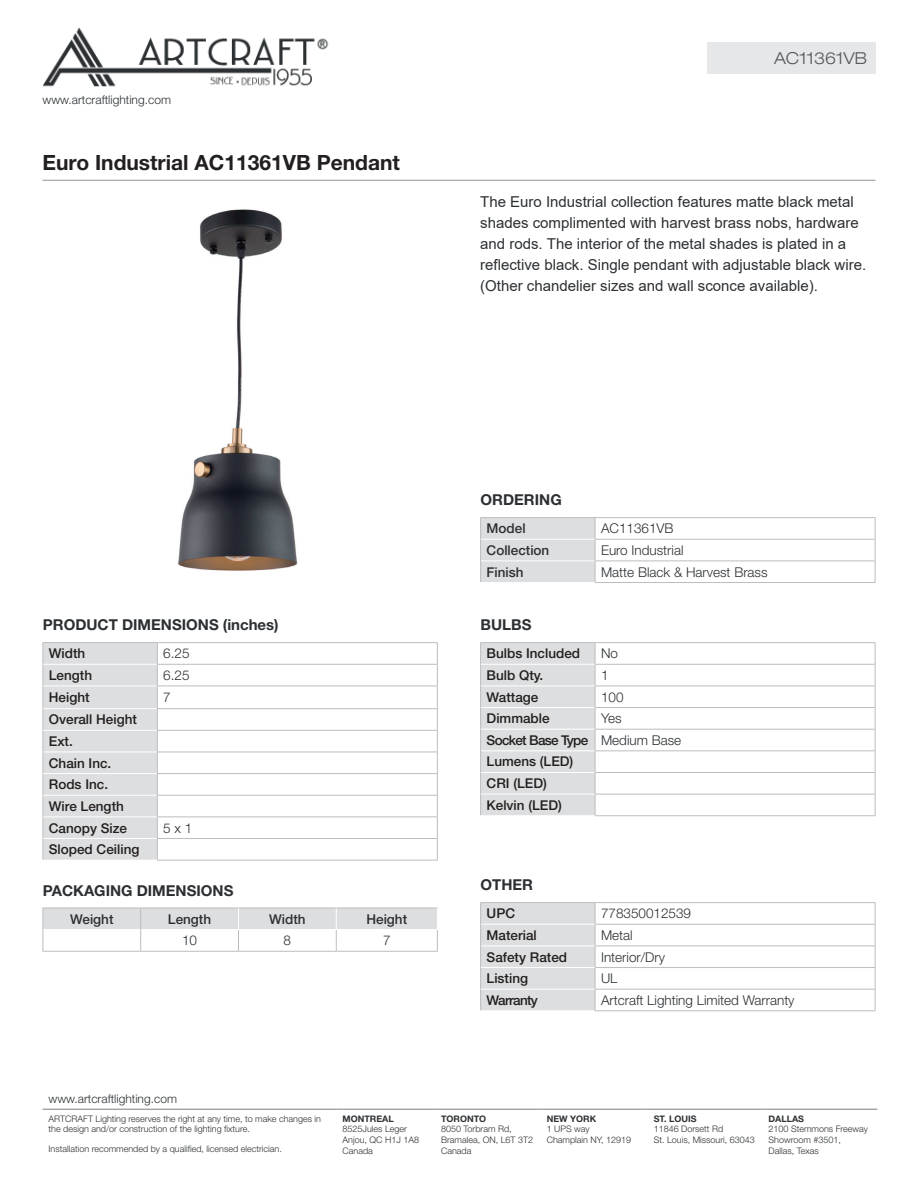
<style>
.page{position:relative;width:918px;height:1188px;background:#fff}
.page>*{position:absolute;margin:0;border:0;box-sizing:border-box;transform-origin:0 0}
.t1{font:700 21px "Helvetica Neue LT Std";color:#231f20}
.t2{font:300 expanded 16.5px "Helvetica Neue LT Std";color:#57585a}
.t3{font:15px/21px "Arial";color:#2c3033}
.t4{font:700 15px "Helvetica Neue LT Std";color:#2c3033}
.t5{font:500 13.5px/21.6px "Helvetica Neue LT Std";color:#231f20}
.t6{font:300 13.5px "Helvetica Neue LT Std";color:#2c3033}
.t7{font:500 13.5px "Helvetica Neue LT Std";color:#2c3033}
.t8{font:500 13.5px "Helvetica Neue LT Std";letter-spacing:-.05em;color:#231f20}
.t9{font:300 12px "Helvetica Neue LT Std";color:#2c3033}
.t10{font:300 9px/10.8px "Helvetica Neue LT Std";color:#2c3033}
.t11{font:700 9px "Helvetica Neue LT Std";color:#2c3033}
.s1{font-weight:300;color:#2c3033}
</style>
<div class="page">
<img style="left:43px;top:27px;width:286px;height:60px">
<hr style="left:43px;top:1109px;width:294px;height:1px;background:#7e7c7f">
<hr style="left:337px;top:1109px;width:98px;height:1px;background:#7e7c7f">
<hr style="left:435px;top:1109px;width:106px;height:1px;background:#7e7c7f">
<hr style="left:541px;top:1109px;width:107px;height:1px;background:#7e7c7f">
<hr style="left:648px;top:1109px;width:115px;height:1px;background:#7e7c7f">
<hr style="left:763px;top:1109px;width:114px;height:1px;background:#7e7c7f">
<hr style="left:43px;top:180px;width:832px;height:1px;background:#939598">
<div style="left:707px;top:43px;width:168px;height:31px;background:#e6e7e9"></div>
<img style="left:178px;top:209px;width:120px;height:362px">
<hr style="left:43px;top:642px;width:114px;height:1px;background:#bcbdc0">
<hr style="left:157px;top:642px;width:281px;height:1px;background:#bcbdc0">
<hr style="left:157px;top:664px;width:281px;height:1px;background:#bcbdc0">
<hr style="left:157px;top:686px;width:281px;height:1px;background:#bcbdc0">
<hr style="left:157px;top:708px;width:281px;height:1px;background:#bcbdc0">
<hr style="left:157px;top:730px;width:281px;height:1px;background:#bcbdc0">
<hr style="left:157px;top:752px;width:281px;height:1px;background:#bcbdc0">
<hr style="left:157px;top:773px;width:281px;height:1px;background:#bcbdc0">
<hr style="left:157px;top:795px;width:281px;height:1px;background:#bcbdc0">
<hr style="left:157px;top:816px;width:281px;height:1px;background:#bcbdc0">
<hr style="left:157px;top:838px;width:281px;height:1px;background:#bcbdc0">
<div style="left:43px;top:643px;width:115px;height:217px;background:#dddedf"></div>
<svg style="left:437px;top:643px;width:1px;height:217px"></svg>
<hr style="left:157px;top:860px;width:281px;height:1px;background:#bcbdc0">
<hr style="left:43px;top:664px;width:114px;height:1px;background:#fff">
<hr style="left:43px;top:686px;width:114px;height:1px;background:#fff">
<hr style="left:43px;top:708px;width:114px;height:1px;background:#fff">
<hr style="left:43px;top:730px;width:114px;height:1px;background:#fff">
<hr style="left:43px;top:752px;width:114px;height:1px;background:#fff">
<hr style="left:43px;top:773px;width:114px;height:1px;background:#fff">
<hr style="left:43px;top:795px;width:114px;height:1px;background:#fff">
<hr style="left:43px;top:816px;width:114px;height:1px;background:#fff">
<hr style="left:43px;top:838px;width:114px;height:1px;background:#fff">
<hr style="left:43px;top:951px;width:98px;height:1px;background:#bcbdc0">
<hr style="left:141px;top:951px;width:97px;height:1px;background:#bcbdc0">
<hr style="left:238px;top:951px;width:98px;height:1px;background:#bcbdc0">
<hr style="left:336px;top:951px;width:102px;height:1px;background:#bcbdc0">
<svg style="left:43px;top:908px;width:395px;height:43px"></svg>
<hr style="left:480px;top:642px;width:115px;height:1px;background:#bcbdc0">
<hr style="left:595px;top:642px;width:280px;height:1px;background:#bcbdc0">
<hr style="left:595px;top:664px;width:280px;height:1px;background:#bcbdc0">
<hr style="left:595px;top:686px;width:280px;height:1px;background:#bcbdc0">
<hr style="left:595px;top:707px;width:280px;height:1px;background:#bcbdc0">
<hr style="left:595px;top:729px;width:280px;height:1px;background:#bcbdc0">
<hr style="left:595px;top:750px;width:280px;height:1px;background:#bcbdc0">
<hr style="left:595px;top:772px;width:280px;height:1px;background:#bcbdc0">
<hr style="left:595px;top:794px;width:280px;height:1px;background:#bcbdc0">
<div style="left:480px;top:643px;width:116px;height:172px;background:#dddedf"></div>
<svg style="left:875px;top:643px;width:1px;height:172px"></svg>
<hr style="left:595px;top:815px;width:280px;height:1px;background:#bcbdc0">
<hr style="left:481px;top:664px;width:114px;height:1px;background:#fff">
<hr style="left:481px;top:686px;width:114px;height:1px;background:#fff">
<hr style="left:481px;top:707px;width:114px;height:1px;background:#fff">
<hr style="left:481px;top:729px;width:114px;height:1px;background:#fff">
<hr style="left:481px;top:750px;width:114px;height:1px;background:#fff">
<hr style="left:481px;top:772px;width:114px;height:1px;background:#fff">
<hr style="left:481px;top:794px;width:114px;height:1px;background:#fff">
<hr style="left:480px;top:902px;width:115px;height:1px;background:#bcbdc0">
<hr style="left:595px;top:902px;width:280px;height:1px;background:#bcbdc0">
<hr style="left:595px;top:924px;width:280px;height:1px;background:#bcbdc0">
<hr style="left:595px;top:946px;width:280px;height:1px;background:#bcbdc0">
<hr style="left:595px;top:967px;width:280px;height:1px;background:#bcbdc0">
<hr style="left:595px;top:989px;width:280px;height:1px;background:#bcbdc0">
<div style="left:480px;top:903px;width:116px;height:107px;background:#dddedf"></div>
<svg style="left:875px;top:903px;width:1px;height:107px"></svg>
<hr style="left:595px;top:1010px;width:280px;height:1px;background:#bcbdc0">
<hr style="left:481px;top:924px;width:114px;height:1px;background:#fff">
<hr style="left:481px;top:946px;width:114px;height:1px;background:#fff">
<hr style="left:481px;top:967px;width:114px;height:1px;background:#fff">
<hr style="left:481px;top:989px;width:114px;height:1px;background:#fff">
<hr style="left:480px;top:517px;width:115px;height:1px;background:#bcbdc0">
<hr style="left:595px;top:517px;width:280px;height:1px;background:#bcbdc0">
<hr style="left:595px;top:539px;width:280px;height:1px;background:#bcbdc0">
<hr style="left:595px;top:561px;width:280px;height:1px;background:#bcbdc0">
<div style="left:480px;top:518px;width:116px;height:64px;background:#dddedf"></div>
<svg style="left:875px;top:518px;width:1px;height:64px"></svg>
<hr style="left:595px;top:582px;width:280px;height:1px;background:#bcbdc0">
<hr style="left:481px;top:539px;width:114px;height:1px;background:#fff">
<hr style="left:481px;top:561px;width:114px;height:1px;background:#fff">
<h3 class="t9" style="left:43px;top:93px;width:130px">www.artcraftlighting.com</h3>
<h1 class="t1" style="left:43px;top:150px;width:359px">Euro Industrial AC11361VB Pendant</h1>
<h2 class="t2" style="left:774px;top:48px;width:94px">AC11361VB</h2>
<p class="t3" style="left:480px;top:191px;width:387px">The Euro Industrial collection features matte black metal shades complimented with harvest brass nobs, hardware and rods. The interior of the metal shades is plated in a reflective black. Single pendant with adjustable black wire. (Other chandelier sizes and wall sconce available).</p>
<h3 class="t4" style="left:43px;top:615px;width:237px">PRODUCT DIMENSIONS (inches)</h3>
<h3 class="t5" style="left:49px;top:643px;width:38px">Width</h3>
<h3 class="t6" style="left:163px;top:645px;width:28px">6.25</h3>
<h3 class="t5" style="left:49px;top:664px;width:45px">Length</h3>
<h3 class="t6" style="left:163px;top:667px;width:28px">6.25</h3>
<h3 class="t5" style="left:49px;top:686px;width:42px">Height</h3>
<h3 class="t6" style="left:163px;top:689px;width:9px">7</h3>
<h3 class="t5" style="left:49px;top:709px;width:90px">Overall Height<br>Ext.<br>Chain Inc.<br>Rods Inc.<br>Wire Length<br>Canopy Size</h3>
<h3 class="t6" style="left:163px;top:819px;width:31px">5 x 1</h3>
<h3 class="t5" style="left:49px;top:838px;width:92px">Sloped Ceiling</h3>
<h3 class="t4" style="left:43px;top:881px;width:192px">PACKAGING DIMENSIONS</h3>
<h3 class="t7" style="left:70px;top:911px;width:45px">Weight</h3>
<h3 class="t7" style="left:168px;top:911px;width:45px">Length</h3>
<h3 class="t7" style="left:269px;top:911px;width:38px">Width</h3>
<h3 class="t7" style="left:366px;top:911px;width:42px">Height</h3>
<h3 class="t6" style="left:182px;top:932px;width:17px">10</h3>
<h3 class="t6" style="left:284px;top:932px;width:9px">8</h3>
<h3 class="t6" style="left:383px;top:932px;width:9px">7</h3>
<h3 class="t4" style="left:481px;top:490px;width:83px">ORDERING</h3>
<h3 class="t7" style="left:487px;top:520px;width:41px">Model</h3>
<h3 class="t6" style="left:601px;top:520px;width:74px">AC11361VB</h3>
<h3 class="t7" style="left:487px;top:542px;width:64px">Collection</h3>
<h3 class="t6" style="left:601px;top:542px;width:84px">Euro Industrial</h3>
<h3 class="t7" style="left:487px;top:564px;width:39px">Finish</h3>
<h3 class="t6" style="left:601px;top:563px;width:168px">Matte Black &amp; Harvest Brass</h3>
<h3 class="t4" style="left:481px;top:615px;width:52px">BULBS</h3>
<h3 class="t5" style="left:487px;top:643px;width:95px">Bulbs Included</h3>
<h3 class="t6" style="left:601px;top:645px;width:19px">No</h3>
<h3 class="t5" style="left:487px;top:664px;width:58px">Bulb Qty.</h3>
<h3 class="t6" style="left:601px;top:667px;width:9px">1</h3>
<h3 class="t5" style="left:487px;top:686px;width:53px">Wattage</h3>
<h3 class="t6" style="left:601px;top:689px;width:24px">100</h3>
<h3 class="t5" style="left:487px;top:707px;width:65px">Dimmable</h3>
<h3 class="t5" style="left:487px;top:707px;width:196px;text-indent:114px"><span class="s1">Yes<br></span>Socket Base Type <span class="s1">Medium Base<br></span>Lumens (LED)<br>CRI (LED)<br>Kelvin (LED)</h3>
<h3 class="t4" style="left:481px;top:875px;width:54px">OTHER</h3>
<h3 class="t5" style="left:487px;top:903px;width:30px">UPC</h3>
<h3 class="t6" style="left:601px;top:905px;width:92px">778350012539</h3>
<h3 class="t5" style="left:487px;top:924px;width:52px">Material</h3>
<h3 class="t6" style="left:601px;top:927px;width:33px">Metal</h3>
<h3 class="t5" style="left:487px;top:946px;width:82px">Safety Rated</h3>
<h3 class="t6" style="left:601px;top:948px;width:66px">Interior/Dry</h3>
<h3 class="t5" style="left:487px;top:967px;width:43px">Listing</h3>
<h3 class="t6" style="left:601px;top:970px;width:18px">UL</h3>
<h3 class="t8" style="left:487px;top:992px;width:53px">Warranty</h3>
<h3 class="t6" style="left:601px;top:992px;width:195px">Artcraft Lighting Limited Warranty</h3>
<h3 class="t9" style="left:49px;top:1092px;width:130px">www.artcraftlighting.com</h3>
<p class="t10" style="left:49px;top:1113px;width:274px">ARTCRAFT Lighting reserves the right at any time, to make changes in the design and/or construction of the lighting fixture.</p>
<p class="t10" style="left:49px;top:1143px;width:235px">Installation recommended by a qualified, licensed electrician.</p>
<p class="t11" style="left:343px;top:1113px;width:53px">MONTREAL</p>
<p class="t10" style="left:343px;top:1124px;width:78px">8525Jules Leger<br>Anjou, QC H1J 1A8<br>Canada</p>
<p class="t11" style="left:441px;top:1113px;width:47px">TORONTO</p>
<p class="t10" style="left:441px;top:1124px;width:94px">8050 Torbram Rd,<br>Bramalea, ON, L6T 3T2<br>Canada</p>
<p class="t11" style="left:547px;top:1113px;width:51px">NEW YORK</p>
<p class="t10" style="left:547px;top:1124px;width:86px">1 UPS way<br>Champlain NY, 12919</p>
<p class="t11" style="left:654px;top:1113px;width:44px">ST. LOUIS</p>
<p class="t10" style="left:654px;top:1124px;width:103px">11846 Dorsett Rd<br>St. Louis, Missouri, 63043</p>
<p class="t11" style="left:769px;top:1113px;width:37px">DALLAS</p>
<p class="t10" style="left:769px;top:1124px;width:101px">2100 Stemmons Freeway<br>Showroom #3501,<br>Dallas, Texas</p>
</div>
